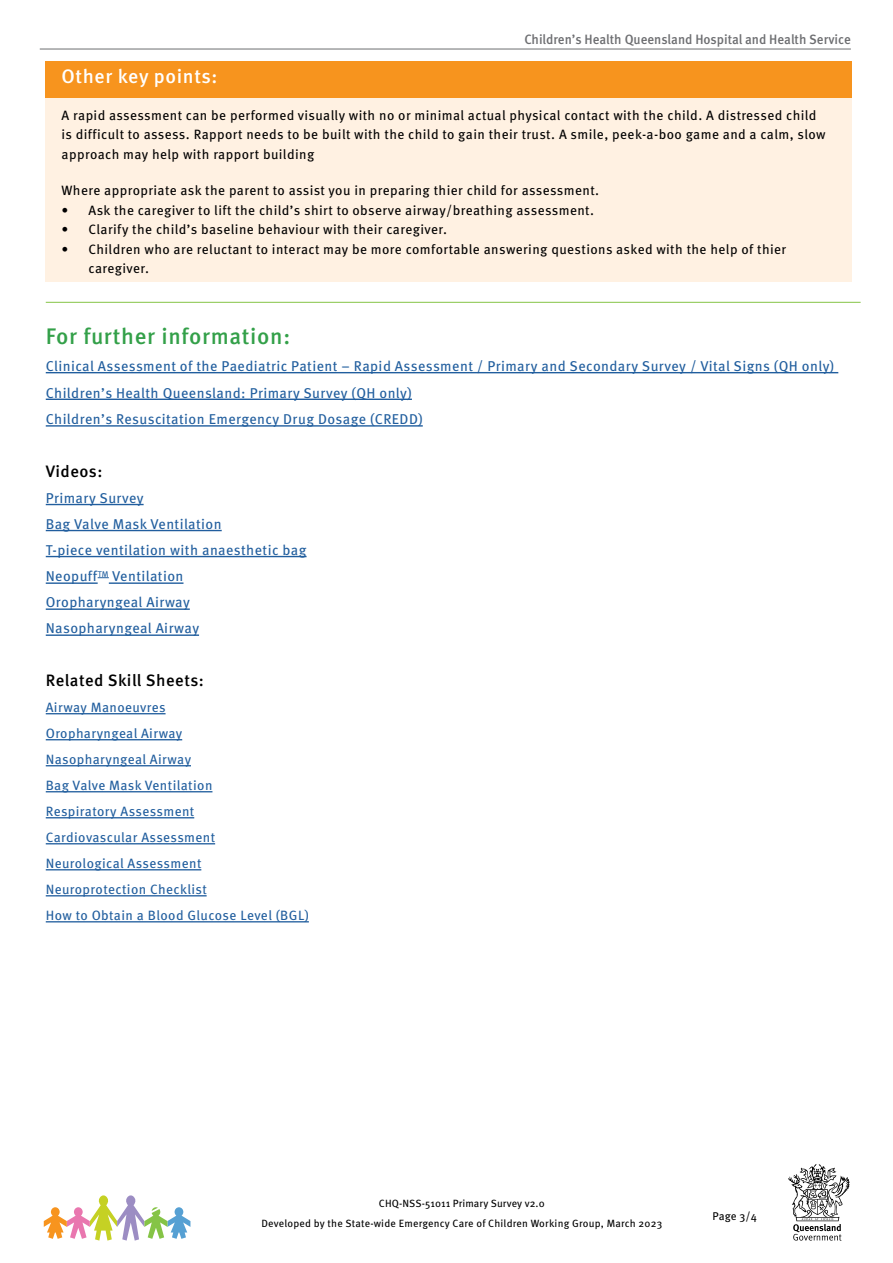
<style>
.page{position:relative;width:893px;height:1263px;background:#fff}
.page>*{position:absolute;margin:0;border:0;box-sizing:border-box;transform-origin:0 0}
.t1{font:500 22.5px "Meta OT";letter-spacing:.03em;color:#33a049}
.t2{font:500 19.5px "Meta OT";letter-spacing:.03em;color:#fff}
.t3{font:500 16.5px "Meta OT";letter-spacing:.03em;color:#000}
.t4{font:14.25px/26.1px "Meta OT";letter-spacing:.03em;color:#215e9e}
.t5{font:13.5px/19.5px "Meta OT";letter-spacing:.03em;color:#000}
.t6{font:13.5px/26px "Meta OT";letter-spacing:.03em;color:#215e9e}
.t7{font:500 13.5px "Meta OT";color:#6d6e71;scale:.96 1}
.t8{font:11.25px "Meta OT";color:#000}
.t9{font:10.5px/20.4px "Meta OT";letter-spacing:.015em;color:#000;text-align:center}
</style>
<div class="page">
<hr style="left:40px;top:49px;width:811px;height:1px;background:#6d6e71">
<svg style="left:44px;top:1195px;width:146px;height:45px"></svg>
<svg style="left:788px;top:1164px;width:62px;height:76px"></svg>
<hr style="left:46px;top:372px;width:792px;height:1px;background:#215e9e">
<hr style="left:46px;top:399px;width:366px;height:1px;background:#215e9e">
<hr style="left:46px;top:425px;width:377px;height:2px;background:#215e9e">
<hr style="left:46px;top:504px;width:98px;height:1px;background:#215e9e">
<hr style="left:46px;top:530px;width:176px;height:1px;background:#215e9e">
<hr style="left:46px;top:556px;width:261px;height:1px;background:#215e9e">
<hr style="left:46px;top:582px;width:52px;height:2px;background:#215e9e">
<hr style="left:109px;top:582px;width:74px;height:2px;background:#215e9e">
<hr style="left:46px;top:608px;width:144px;height:2px;background:#215e9e">
<hr style="left:46px;top:634px;width:153px;height:2px;background:#215e9e">
<hr style="left:46px;top:713px;width:120px;height:1px;background:#215e9e">
<hr style="left:46px;top:739px;width:136px;height:1px;background:#215e9e">
<hr style="left:46px;top:765px;width:145px;height:1px;background:#215e9e">
<hr style="left:46px;top:791px;width:166px;height:1px;background:#215e9e">
<hr style="left:46px;top:817px;width:148px;height:1px;background:#215e9e">
<hr style="left:46px;top:843px;width:169px;height:1px;background:#215e9e">
<hr style="left:46px;top:869px;width:155px;height:1px;background:#215e9e">
<hr style="left:46px;top:895px;width:161px;height:1px;background:#215e9e">
<hr style="left:46px;top:921px;width:263px;height:1px;background:#215e9e">
<div style="left:46px;top:98px;width:806px;height:184px;background:#fff1e2"></div>
<div style="left:46px;top:61px;width:806px;height:37px;background:#f7941e"></div>
<hr style="left:46px;top:302px;width:815px;height:1px;background:#85c446">
<p class="t7" style="left:524px;top:31px;width:342px">Children’s Health Queensland Hospital and Health Service</p>
<h2 class="t2" style="left:62px;top:65px;width:157px">Other key points:</h2>
<p class="t5" style="left:62px;top:106px;width:766px">A rapid assessment can be performed visually with no or minimal actual physical contact with the child. A distressed child is difficult to assess. Rapport needs to be built with the child to gain their trust. A smile, peek-a-boo game and a calm, slow approach may help with rapport building</p>
<p class="t5" style="left:62px;top:181px;width:539px">Where appropriate ask the parent to assist you in preparing thier child for assessment.</p>
<p class="t5" style="left:62px;top:201px;width:534px">• Ask the caregiver to lift the child’s shirt to observe airway/breathing assessment.</p>
<p class="t5" style="left:62px;top:220px;width:387px">• Clarify the child’s baseline behaviour with their caregiver.</p>
<p class="t5" style="left:89px;top:240px;width:699px;text-indent:-27px">• Children who are reluctant to interact may be more comfortable answering questions asked with the help of thier caregiver.</p>
<h1 class="t1" style="left:46px;top:323px;width:246px">For further information:</h1>
<p class="t4" style="left:46px;top:353px;width:790px;line-height:26.5px">Clinical Assessment of the Paediatric Patient – Rapid Assessment / Primary and Secondary Survey / Vital Signs (QH only)<br>Children’s Health Queensland: Primary Survey (QH only)<br>Children’s Resuscitation Emergency Drug Dosage (CREDD)</p>
<p class="t3" style="left:46px;top:461px;width:58px">Videos:</p>
<p class="t4" style="left:46px;top:485px;width:262px">Primary Survey<br>Bag Valve Mask Ventilation<br>T-piece ventilation with anaesthetic bag<br>Neopuff<sup>TM</sup> Ventilation<br>Oropharyngeal Airway<br>Nasopharyngeal Airway</p>
<p class="t3" style="left:46px;top:670px;width:160px">Related Skill Sheets:</p>
<p class="t6" style="left:46px;top:695px;width:265px">Airway Manoeuvres<br>Oropharyngeal Airway<br>Nasopharyngeal Airway<br>Bag Valve Mask Ventilation<br>Respiratory Assessment<br>Cardiovascular Assessment<br>Neurological Assessment<br>Neuroprotection Checklist<br>How to Obtain a Blood Glucose Level (BGL)</p>
<p class="t9" style="left:261px;top:1193px;width:403px">CHQ-NSS-51011 Primary Survey v2.0<br>Developed by the State-wide Emergency Care of Children Working Group, March 2023</p>
<p class="t8" style="left:712px;top:1210px;width:46px">Page 3/4</p>
</div>
